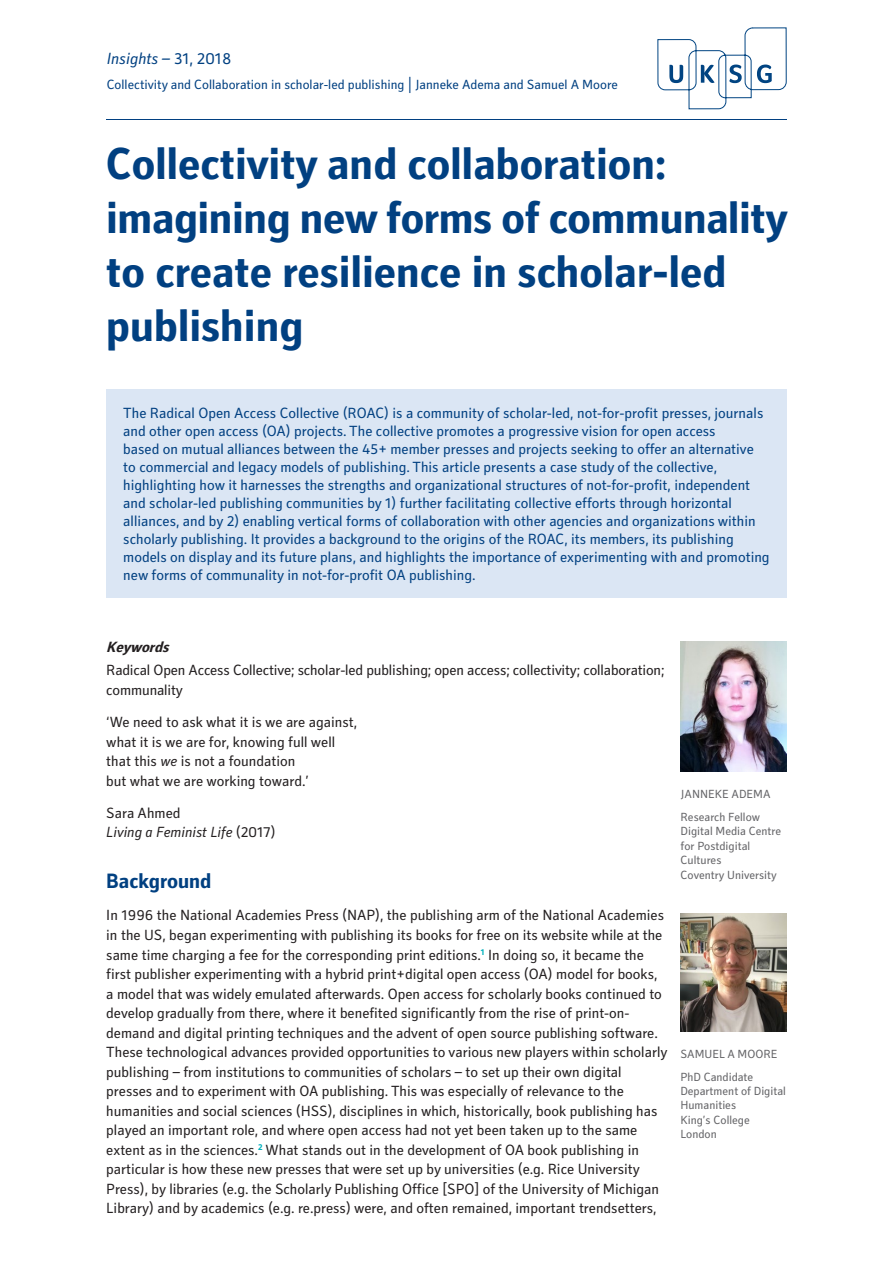
<style>
.page{position:relative;width:893px;height:1263px;background:#fff}
.page>*{position:absolute;margin:0;border:0;box-sizing:border-box;transform-origin:0 0}
.Main_Headline{font:700 45px/54px "Secca Std";color:#014081}
.A-Style_Heading{font:700 21px "Secca Std";color:#014081}
.Title_-_Series_-_Dat{font:italic 16.5px "Secca Std";color:#014081}
.Body{font:15px/19.5px "Secca Std";color:#231f20}
.Extract_Box{font:15px/18px "Secca Std";color:#014081}
.Body-2{font:italic 15px "Secca Std";color:#231f20}
.C-Style_Heading_BI{font:italic 700 15px "Secca Std";color:#231f20}
.Title_-_Aiuthor{font:13.5px "Secca Std";color:#014081}
.t1{font:12px/14.4px "Secca Std";color:#636366}
.s1{font-style:normal}
.s2{font-style:italic}
</style>
<div class="page">
<div style="left:106px;top:389px;width:681px;height:209px;background:#dbe6f4"></div>
<hr style="left:106px;top:119px;width:681px;height:1px;background:#014081">
<svg style="left:657px;top:27px;width:130px;height:82px"></svg>
<img style="left:680px;top:641px;width:107px;height:131px">
<img style="left:681px;top:913px;width:106px;height:118px">
<p class="Title_-_Series_-_Dat" style="left:107px;top:49px;width:126px">Insights <span class="s1">– 31, 2018</span></p>
<p class="Title_-_Aiuthor" style="left:107px;top:77px;width:513px">Collectivity and Collaboration in scholar-led publishing | Janneke Adema and Samuel A Moore</p>
<p class="Main_Headline" style="left:106px;top:139px;width:683px">Collectivity and collaboration: imagining new forms of communality to create resilience in scholar-led publishing</p>
<p class="Extract_Box" style="left:123px;top:404px;width:648px">The Radical Open Access Collective (ROAC) is a community of scholar-led, not-for-profit presses, journals and other open access (OA) projects. The collective promotes a progressive vision for open access<br>based on mutual alliances between the 45+ member presses and projects seeking to offer an alternative to commercial and legacy models of publishing. This article presents a case study of the collective, highlighting how it harnesses the strengths and organizational structures of not-for-profit, independent and scholar-led publishing communities by 1) further facilitating collective efforts through horizontal alliances, and by 2) enabling vertical forms of collaboration with other agencies and organizations within scholarly publishing. It provides a background to the origins of the ROAC, its members, its publishing models on display and its future plans, and highlights the importance of experimenting with and promoting new forms of communality in not-for-profit OA publishing.</p>
<p class="C-Style_Heading_BI" style="left:106px;top:638px;width:68px">Keywords</p>
<p class="Body" style="left:106px;top:661px;width:560px">Radical Open Access Collective; scholar-led publishing; open access; collectivity; collaboration; communality</p>
<p class="Body" style="left:106px;top:713px;width:252px">‘We need to ask what it is we are against,</p>
<p class="Body" style="left:106px;top:732px;width:231px">what it is we are for, knowing full well</p>
<p class="Body" style="left:106px;top:752px;width:191px">that this <span class="s2">we</span> is not a foundation</p>
<p class="Body" style="left:106px;top:771px;width:204px">but what we are working toward.’</p>
<p class="Body" style="left:106px;top:804px;width:76px">Sara Ahmed</p>
<p class="Body-2" style="left:106px;top:824px;width:171px">Living a Feminist Life <span class="s1">(2017)</span></p>
<p class="A-Style_Heading" style="left:106px;top:869px;width:107px">Background</p>
<p class="Body" style="left:106px;top:906px;width:563px">In 1996 the National Academies Press (NAP), the publishing arm of the National Academies in the US, began experimenting with publishing its books for free on its website while at the same time charging a fee for the corresponding print editions.<sup>1</sup> In doing so, it became the first publisher experimenting with a hybrid print+digital open access (OA) model for books, a model that was widely emulated afterwards. Open access for scholarly books continued to develop gradually from there, where it benefited significantly from the rise of print-on&shy;demand and digital printing techniques and the advent of open source publishing software.<br>These technological advances provided opportunities to various new players within scholarly publishing – from institutions to communities of scholars – to set up their own digital presses and to experiment with OA publishing. This was especially of relevance to the humanities and social sciences (HSS), disciplines in which, historically, book publishing has played an important role, and where open access had not yet been taken up to the same extent as in the sciences.<sup>2</sup> What stands out in the development of OA book publishing in particular is how these new presses that were set up by universities (e.g. Rice University Press), by libraries (e.g. the Scholarly Publishing Office [SPO] of the University of Michigan Library) and by academics (e.g. re.press) were, and often remained, important trendsetters,</p>
<p class="t1" style="left:681px;top:787px;width:91px">JANNEKE ADEMA</p>
<p class="t1" style="left:681px;top:810px;width:102px">Research Fellow<br>Digital Media Centre for Postdigital<br>Cultures<br>Coventry University</p>
<p class="t1" style="left:680px;top:1047px;width:99px">SAMUEL A MOORE</p>
<p class="t1" style="left:680px;top:1070px;width:107px">PhD Candidate<br>Department of Digital<br>Humanities<br>King’s College<br>London</p>
</div>
